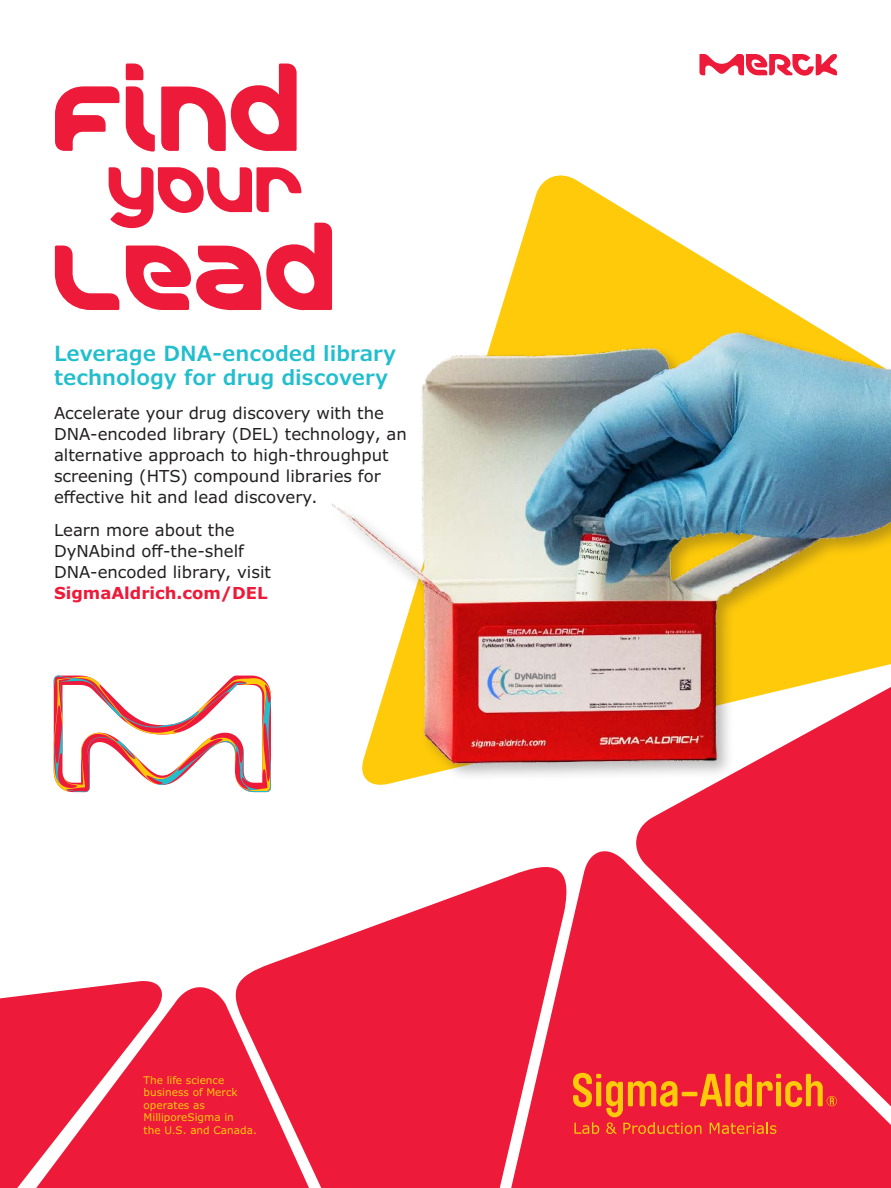
<style>
.page{position:relative;width:891px;height:1188px;background:#fff}
.page>*{position:absolute;margin:0;border:0;box-sizing:border-box;transform-origin:0 0}
.t1{font:93.9px "Merck";color:#ed1a3a}
.t2{font:65.25px "Merck";color:#ed1a3a}
.t3{font:600 21px/24px "Verdana Pro";color:#21bece}
.t4{font:16.5px/21px "Verdana Pro";color:#231f20}
.t5{font:700 16.5px "Verdana Pro";color:#ed1a3a}
.t6{font:10.5px/12.6px "Verdana Pro";color:#feca0a}
</style>
<div class="page">
<svg style="left:240px;top:892px;width:225px;height:296px;fill:#ed1a3a"></svg>
<div style="left:169px;top:982px;width:243px;height:206px;background:#ed1a3a"></div>
<svg style="left:465px;top:860px;width:165px;height:328px;background:#ee334f"></svg>
<div style="left:630px;top:860px;width:261px;height:328px;background:#ed1a3a"></div>
<svg style="left:0;top:981px;width:169px;height:207px;background:#ef3652"></svg>
<svg style="left:573px;top:1073px;width:264px;height:61px;background:#f1462d"></svg>
<svg style="left:495px;top:175px;width:324px;height:153px;fill:#feca0a"></svg>
<img style="left:77px;top:328px;width:814px;height:532px">
<svg style="left:54px;top:676px;width:217px;height:116px"></svg>
<svg style="left:699px;top:54px;width:138px;height:22px"></svg>
<h1 class="t1" style="left:54px;top:63px;width:249px">FIND</h1>
<h2 class="t2" style="left:108px;top:151px;width:199px">YOUR</h2>
<h1 class="t1" style="left:54px;top:222px;width:285px">LEAD</h1>
<p class="t3" style="left:54px;top:342px;width:344px">Leverage DNA-encoded library technology for drug discovery</p>
<p class="t4" style="left:54px;top:402px;width:354px">Accelerate your drug discovery with the DNA-encoded library (DEL) technology, an alternative approach to high-throughput screening (HTS) compound libraries for effective hit and lead discovery.</p>
<p class="t4" style="left:54px;top:520px;width:219px">Learn more about the<br>DyNAbind off-the-shelf<br>DNA-encoded library, visit</p>
<p class="t5" style="left:54px;top:582px;width:215px">SigmaAldrich.com/DEL</p>
<p class="t6" style="left:144px;top:1074px;width:115px">The life science business of Merck operates as<br>MilliporeSigma in<br>the U.S. and Canada.</p>
</div>
